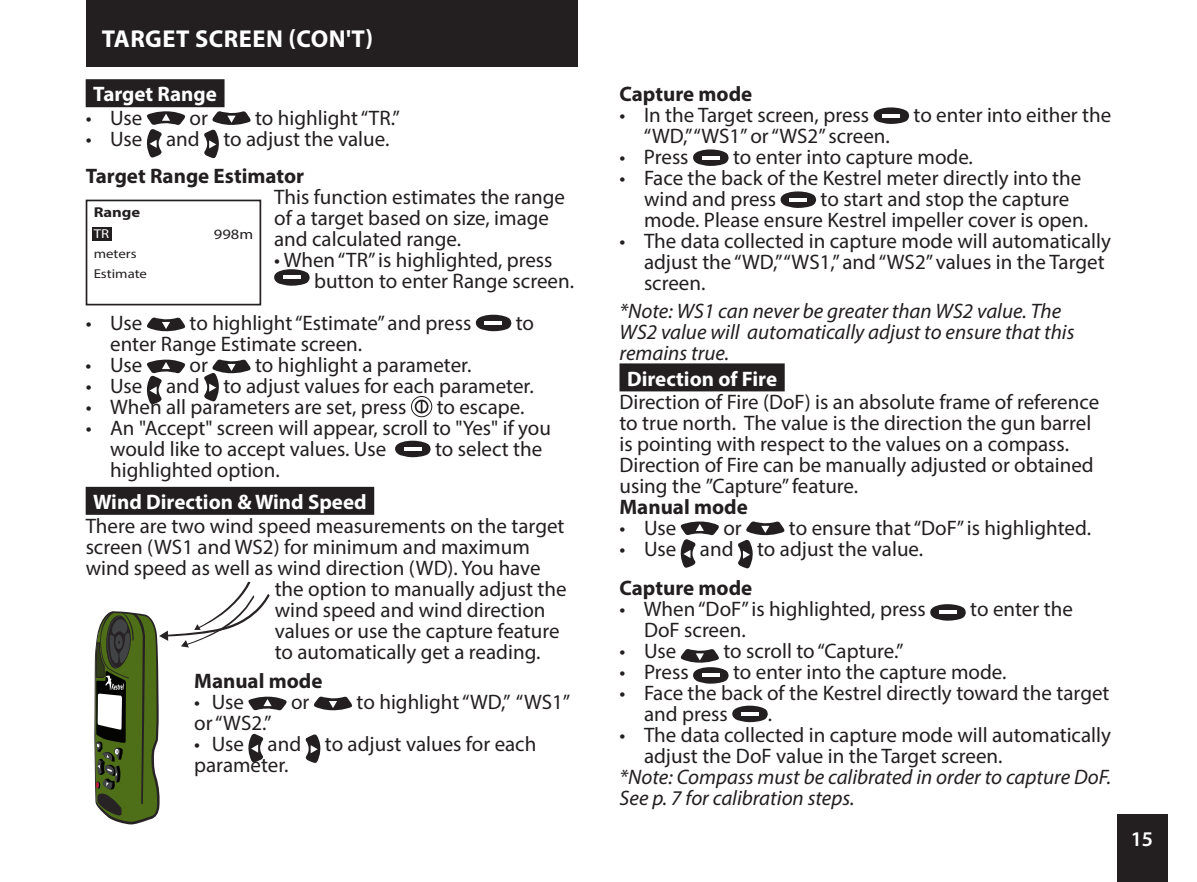
<style>
.page{position:relative;width:1197px;height:882px;background:#fff}
.page>*{position:absolute;margin:0;border:0;box-sizing:border-box;transform-origin:0 0}
.t1{font:700 24.5px "Myriad Pro";letter-spacing:.02em;color:#fff}
.t2{font:21px/21px "Myriad Pro";color:#231f20}
.t3{font:italic 21px/21px "Myriad Pro";color:#231f20}
.t4{font:700 21px "Myriad Pro";color:#231f20}
.t5{font:700 21px "Myriad Pro";color:#fff}
.t6{font:600 21px "Myriad Pro";color:#fff}
.t7{font:700 14.35px "Myriad Pro";color:#231f20;scale:1.16 1}
.t8{font:14.35px "Myriad Pro";color:#231f20;scale:1.16 1}
.t9{font:12.95px/19.9px "Myriad Pro";color:#231f20;scale:1.16 1}
.t10{font:12.95px "Myriad Pro";color:#fff;scale:1.16 1}
</style>
<div class="page">
<div style="left:1117px;top:814px;width:50px;height:68px;background:#231f20"></div>
<div style="left:86px;top:0;width:492px;height:67px;background:#231f20"></div>
<div style="left:86px;top:200px;width:175px;height:105px;border:2px solid #231f20"></div>
<div style="left:92px;top:227px;width:20px;height:14px;background:#231f20"></div>
<div style="left:86px;top:79px;width:139px;height:28px;background:#231f20"></div>
<div style="left:86px;top:487px;width:288px;height:28px;background:#231f20"></div>
<svg style="left:146px;top:111px;width:40px;height:47px"></svg>
<svg style="left:204px;top:111px;width:47px;height:48px"></svg>
<svg style="left:274px;top:269px;width:36px;height:17px"></svg>
<hr style="left:283px;top:276px;width:17px;height:3px;background:#fff">
<svg style="left:147px;top:317px;width:39px;height:15px"></svg>
<svg style="left:476px;top:315px;width:35px;height:16px"></svg>
<hr style="left:485px;top:321px;width:17px;height:4px;background:#fff">
<svg style="left:146px;top:359px;width:39px;height:46px"></svg>
<svg style="left:204px;top:359px;width:47px;height:43px"></svg>
<div style="left:415px;top:400px;width:14px;height:13px;border:2px solid #231f20;border-radius:50%"></div>
<svg style="left:421px;top:401px;width:1px;height:12px"></svg>
<div style="left:411px;top:396px;width:21px;height:21px;border:1px solid #231f20;border-radius:50%"></div>
<svg style="left:395px;top:441px;width:36px;height:16px"></svg>
<hr style="left:404px;top:447px;width:17px;height:4px;background:#fff">
<svg style="left:314px;top:696px;width:39px;height:15px"></svg>
<svg style="left:305px;top:734px;width:16px;height:29px"></svg>
<div style="left:620px;top:363px;width:165px;height:28px;background:#231f20"></div>
<svg style="left:874px;top:107px;width:35px;height:17px"></svg>
<hr style="left:882px;top:114px;width:18px;height:3px;background:#fff">
<svg style="left:693px;top:149px;width:36px;height:17px"></svg>
<hr style="left:702px;top:156px;width:17px;height:3px;background:#fff">
<svg style="left:781px;top:191px;width:35px;height:17px"></svg>
<hr style="left:789px;top:198px;width:18px;height:3px;background:#fff">
<svg style="left:680px;top:521px;width:39px;height:47px"></svg>
<svg style="left:738px;top:521px;width:47px;height:48px"></svg>
<svg style="left:930px;top:604px;width:36px;height:17px"></svg>
<hr style="left:939px;top:611px;width:18px;height:3px;background:#fff">
<svg style="left:680px;top:649px;width:49px;height:35px"></svg>
<hr style="left:702px;top:674px;width:17px;height:3px;background:#fff">
<svg style="left:732px;top:706px;width:36px;height:16px"></svg>
<hr style="left:741px;top:712px;width:18px;height:4px;background:#fff">
<svg style="left:94px;top:582px;width:193px;height:242px"></svg>
<p class="t1" style="left:102px;top:23px;width:273px">TARGET SCREEN (CON'T)</p>
<p class="t5" style="left:93px;top:81px;width:125px">Target Range</p>
<p class="t2" style="left:86px;top:107px;width:58px">• Use</p>
<p class="t2" style="left:190px;top:107px;width:20px">or</p>
<p class="t2" style="left:255px;top:107px;width:147px">to highlight “TR.”</p>
<p class="t2" style="left:86px;top:128px;width:305px">• Use and to adjust the value.</p>
<p class="t4" style="left:86px;top:162px;width:220px">Target Range Estimator</p>
<p class="t2" style="left:274px;top:186px;width:292px">This function estimates the range of a target based on size, image and calculated range.</p>
<p class="t2" style="left:314px;top:249px;width:261px;text-indent:-40px">• When “TR” is highlighted, press button to enter Range screen.</p>
<p class="t2" style="left:86px;top:312px;width:58px">• Use</p>
<p class="t2" style="left:190px;top:312px;width:283px">to highlight “Estimate” and press</p>
<p class="t2" style="left:516px;top:312px;width:20px">to</p>
<p class="t2" style="left:110px;top:333px;width:254px">enter Range Estimate screen.</p>
<p class="t2" style="left:86px;top:354px;width:58px">• Use</p>
<p class="t2" style="left:190px;top:354px;width:20px">or</p>
<p class="t2" style="left:255px;top:354px;width:218px">to highlight a parameter.</p>
<p class="t2" style="left:86px;top:375px;width:450px">• Use and to adjust values for each parameter.</p>
<p class="t2" style="left:86px;top:396px;width:322px">• When all parameters are set, press</p>
<p class="t2" style="left:437px;top:396px;width:89px">to escape.</p>
<p class="t2" style="left:110px;top:417px;width:442px;text-indent:-25px">• An "Accept" screen will appear, scroll to "Yes" if you would like to accept values. Use</p>
<p class="t7" style="left:94px;top:202px;width:42px">Range</p>
<p class="t10" style="left:94px;top:226px;width:15px">TR</p>
<p class="t9" style="left:94px;top:244px;width:48px">meters<br>Estimate</p>
<p class="t8" style="left:214px;top:226px;width:35px">998m</p>
<p class="t2" style="left:435px;top:438px;width:109px">to select the</p>
<p class="t2" style="left:110px;top:459px;width:171px">highlighted option.</p>
<p class="t5" style="left:93px;top:488px;width:275px">Wind Direction &amp; Wind Speed</p>
<p class="t2" style="left:86px;top:515px;width:480px">There are two wind speed measurements on the target</p>
<p class="t2" style="left:86px;top:536px;width:446px">screen (WS1 and WS2) for minimum and maximum</p>
<p class="t2" style="left:86px;top:557px;width:457px">wind speed as well as wind direction (WD). You have</p>
<p class="t2" style="left:275px;top:578px;width:294px">the option to manually adjust the</p>
<p class="t2" style="left:275px;top:599px;width:272px">wind speed and wind direction</p>
<p class="t2" style="left:275px;top:620px;width:286px">values or use the capture feature</p>
<p class="t2" style="left:275px;top:641px;width:267px">to automatically get a reading.</p>
<p class="t4" style="left:194px;top:667px;width:130px">Manual mode</p>
<p class="t2" style="left:194px;top:691px;width:51px">• Use</p>
<p class="t2" style="left:291px;top:691px;width:20px">or</p>
<p class="t2" style="left:357px;top:691px;width:215px">to highlight “WD,” “WS1”</p>
<p class="t2" style="left:194px;top:712px;width:79px">or “WS2.”</p>
<p class="t2" style="left:194px;top:733px;width:344px">• Use and to adjust values for each parameter.</p>
<p class="t4" style="left:620px;top:81px;width:134px">Capture mode</p>
<p class="t2" style="left:620px;top:105px;width:251px">• In the Target screen, press</p>
<p class="t2" style="left:914px;top:105px;width:199px">to enter into either the</p>
<p class="t2" style="left:644px;top:126px;width:247px">“WD,” “WS1” or “WS2” screen.</p>
<p class="t2" style="left:619px;top:147px;width:71px">• Press</p>
<p class="t2" style="left:733px;top:147px;width:241px">to enter into capture mode.</p>
<p class="t2" style="left:644px;top:168px;width:439px;text-indent:-25px">• Face the back of the Kestrel meter directly into the wind and press</p>
<p class="t2" style="left:644px;top:189px;width:446px;text-indent:177px">to start and stop the capture mode. Please ensure Kestrel impeller cover is open.</p>
<p class="t2" style="left:644px;top:231px;width:468px;text-indent:-25px">• The data collected in capture mode will automatically adjust the “WD,” “WS1,” and “WS2” values in the Target screen.</p>
<p class="t3" style="left:619px;top:301px;width:457px">*Note: WS1 can never be greater than WS2 value. The<br>WS2 value will automatically adjust to ensure that this remains true.</p>
<p class="t5" style="left:627px;top:365px;width:152px">Direction of Fire</p>
<p class="t2" style="left:619px;top:391px;width:481px">Direction of Fire (DoF) is an absolute frame of reference to true north. The value is the direction the gun barrel is pointing with respect to the values on a compass.<br>Direction of Fire can be manually adjusted or obtained using the ”Capture” feature.</p>
<p class="t4" style="left:619px;top:493px;width:130px">Manual mode</p>
<p class="t2" style="left:619px;top:517px;width:58px">• Use</p>
<p class="t2" style="left:723px;top:517px;width:20px">or</p>
<p class="t2" style="left:789px;top:517px;width:304px">to ensure that “DoF” is highlighted.</p>
<p class="t2" style="left:619px;top:538px;width:305px">• Use and to adjust the value.</p>
<p class="t4" style="left:619px;top:574px;width:134px">Capture mode</p>
<p class="t2" style="left:619px;top:598px;width:308px">• When “DoF” is highlighted, press</p>
<p class="t2" style="left:970px;top:598px;width:104px">to enter the</p>
<p class="t2" style="left:644px;top:619px;width:103px">DoF screen.</p>
<p class="t2" style="left:619px;top:640px;width:58px">• Use</p>
<p class="t2" style="left:723px;top:640px;width:182px">to scroll to “Capture.”</p>
<p class="t2" style="left:620px;top:661px;width:71px">• Press</p>
<p class="t2" style="left:733px;top:661px;width:275px">to enter into the capture mode.</p>
<p class="t2" style="left:644px;top:682px;width:467px;text-indent:-25px">• Face the back of the Kestrel directly toward the target and press</p>
<p class="t2" style="left:768px;top:703px;width:6px">.</p>
<p class="t2" style="left:644px;top:724px;width:468px;text-indent:-25px">• The data collected in capture mode will automatically adjust the DoF value in the Target screen.</p>
<p class="t3" style="left:619px;top:766px;width:493px">*Note: Compass must be calibrated in order to capture DoF.<br>See p. 7 for calibration steps.</p>
<p class="t6" style="left:1131px;top:825px;width:24px">15</p>
</div>
